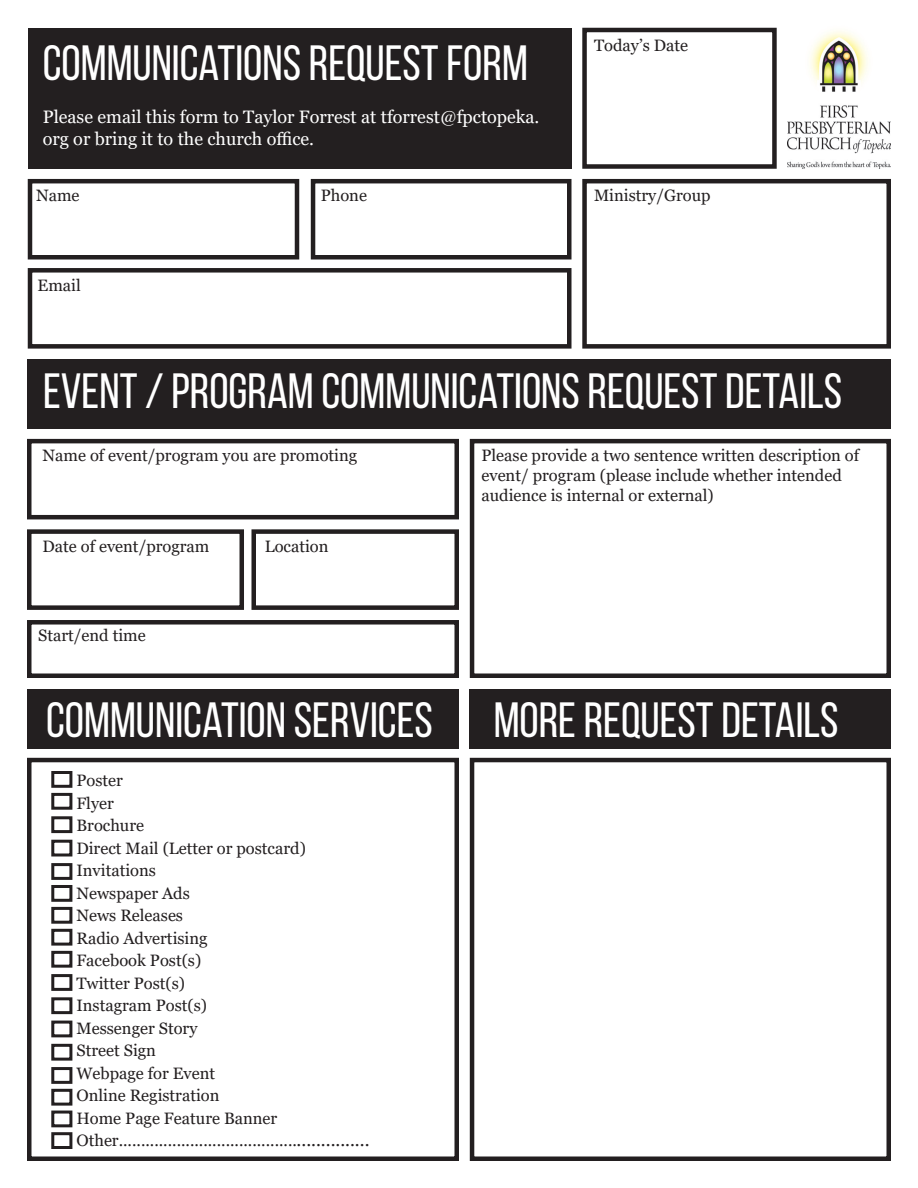
<style>
.page{position:relative;width:918px;height:1188px;background:#fff}
.page>*{position:absolute;margin:0;border:0;box-sizing:border-box;transform-origin:0 0}
.t1{font:49.5px "Bebas Neue";color:#fff}
.t2{font:18px/21.6px "Georgia";color:#fff}
.t3{font:16.5px/19.8px "Georgia";color:#231f20}
.s1{font-size:18px}
</style>
<div class="page">
<div style="left:28px;top:28px;width:544px;height:141px;background:#231f20"></div>
<div style="left:582px;top:28px;width:195px;height:141px;border:4px solid #231f20"></div>
<div style="left:28px;top:179px;width:271px;height:81px;border:4px solid #231f20"></div>
<img style="left:788px;top:31px;width:103px;height:137px">
<div style="left:311px;top:179px;width:261px;height:81px;border:4px solid #231f20"></div>
<div style="left:28px;top:268px;width:544px;height:81px;border:4px solid #231f20"></div>
<div style="left:582px;top:179px;width:309px;height:170px;border:4px solid #231f20"></div>
<div style="left:27px;top:360px;width:864px;height:69px;background:#231f20"></div>
<div style="left:27px;top:439px;width:432px;height:80px;border:4px solid #231f20"></div>
<div style="left:470px;top:439px;width:421px;height:239px;border:4px solid #231f20"></div>
<div style="left:470px;top:689px;width:421px;height:59px;background:#231f20"></div>
<div style="left:470px;top:758px;width:421px;height:403px;border:4px solid #231f20"></div>
<div style="left:27px;top:689px;width:432px;height:59px;background:#231f20"></div>
<div style="left:27px;top:758px;width:432px;height:403px;border:4px solid #231f20"></div>
<div style="left:27px;top:529px;width:217px;height:81px;border:4px solid #231f20"></div>
<div style="left:251px;top:529px;width:208px;height:81px;border:4px solid #231f20"></div>
<div style="left:27px;top:620px;width:432px;height:58px;border:4px solid #231f20"></div>
<div style="left:51px;top:771px;width:21px;height:17px;border:3px solid #231f20"></div>
<div style="left:51px;top:793px;width:21px;height:17px;border:3px solid #231f20"></div>
<div style="left:51px;top:816px;width:21px;height:17px;border:3px solid #231f20"></div>
<div style="left:51px;top:840px;width:21px;height:16px;border:3px solid #231f20"></div>
<div style="left:51px;top:863px;width:21px;height:17px;border:3px solid #231f20"></div>
<div style="left:51px;top:885px;width:21px;height:17px;border:3px solid #231f20"></div>
<div style="left:51px;top:907px;width:21px;height:17px;border:3px solid #231f20"></div>
<div style="left:51px;top:929px;width:21px;height:17px;border:3px solid #231f20"></div>
<div style="left:51px;top:951px;width:21px;height:17px;border:3px solid #231f20"></div>
<div style="left:51px;top:974px;width:21px;height:17px;border:3px solid #231f20"></div>
<div style="left:51px;top:997px;width:21px;height:17px;border:3px solid #231f20"></div>
<div style="left:51px;top:1021px;width:21px;height:16px;border:3px solid #231f20"></div>
<div style="left:51px;top:1044px;width:21px;height:17px;border:3px solid #231f20"></div>
<div style="left:51px;top:1067px;width:21px;height:17px;border:3px solid #231f20"></div>
<div style="left:51px;top:1089px;width:21px;height:17px;border:3px solid #231f20"></div>
<div style="left:51px;top:1111px;width:21px;height:16px;border:3px solid #231f20"></div>
<div style="left:51px;top:1132px;width:21px;height:17px;border:3px solid #231f20"></div>
<p class="t1" style="left:43px;top:36px;width:487px">COMMUNICATIONS REQUEST FORM</p>
<p class="t2" style="left:43px;top:106px;width:498px">Please email this form to Taylor Forrest at tforrest@fpctopeka. org or bring it to the church office.</p>
<p class="t3" style="left:36px;top:186px;width:45px">Name</p>
<p class="t3" style="left:321px;top:186px;width:48px">Phone</p>
<p class="t3" style="left:38px;top:275px;width:45px">Email</p>
<p class="t3" style="left:594px;top:35px;width:96px">Today’s Date</p>
<p class="t3" style="left:594px;top:186px;width:118px">Ministry/Group</p>
<p class="t1" style="left:43px;top:364px;width:801px">EVENT / PROGRAM COMMUNICATIONS REQUEST DETAILS</p>
<p class="t3" style="left:43px;top:446px;width:316px">Name of event/program you are promoting</p>
<p class="t3" style="left:482px;top:446px;width:379px">Please provide a two sentence written description of event/ program (please include whether intended audience is internal or external)</p>
<p class="t3" style="left:43px;top:537px;width:168px">Date of event/program</p>
<p class="t3" style="left:265px;top:537px;width:65px">Location</p>
<p class="t3" style="left:38px;top:626px;width:109px">Start/end time</p>
<p class="t1" style="left:46px;top:693px;width:388px">COMMUNICATION SERVICES</p>
<p class="t1" style="left:494px;top:693px;width:346px">MORE REQUEST DETAILS</p>
<p class="t3" style="left:76px;top:771px;width:48px">Poster</p>
<p class="t3" style="left:76px;top:794px;width:39px">Flyer</p>
<p class="t3" style="left:76px;top:816px;width:69px">Brochure</p>
<p class="t3" style="left:76px;top:839px;width:231px">Direct Mail (Letter or postcard)</p>
<p class="t3" style="left:76px;top:861px;width:81px">Invitations</p>
<p class="t3" style="left:76px;top:884px;width:115px">Newspaper Ads</p>
<p class="t3" style="left:76px;top:906px;width:108px">News Releases</p>
<p class="t3" style="left:76px;top:929px;width:133px">Radio Advertising</p>
<p class="t3" style="left:76px;top:951px;width:126px">Facebook Post(s)</p>
<p class="t3" style="left:76px;top:974px;width:110px">Twitter Post(s)</p>
<p class="t3" style="left:76px;top:996px;width:132px">Instagram Post(s)</p>
<p class="t3" style="left:76px;top:1019px;width:123px">Messenger Story</p>
<p class="t3" style="left:76px;top:1041px;width:81px">Street Sign</p>
<p class="t3" style="left:76px;top:1064px;width:140px">Webpage for Event</p>
<p class="t3" style="left:76px;top:1086px;width:145px">Online Registration</p>
<p class="t3" style="left:76px;top:1109px;width:202px">Home Page Feature Banner</p>
<p class="t3" style="left:76px;top:1131px;width:295px">Other........................................<span class="s1">...............</span></p>
</div>
